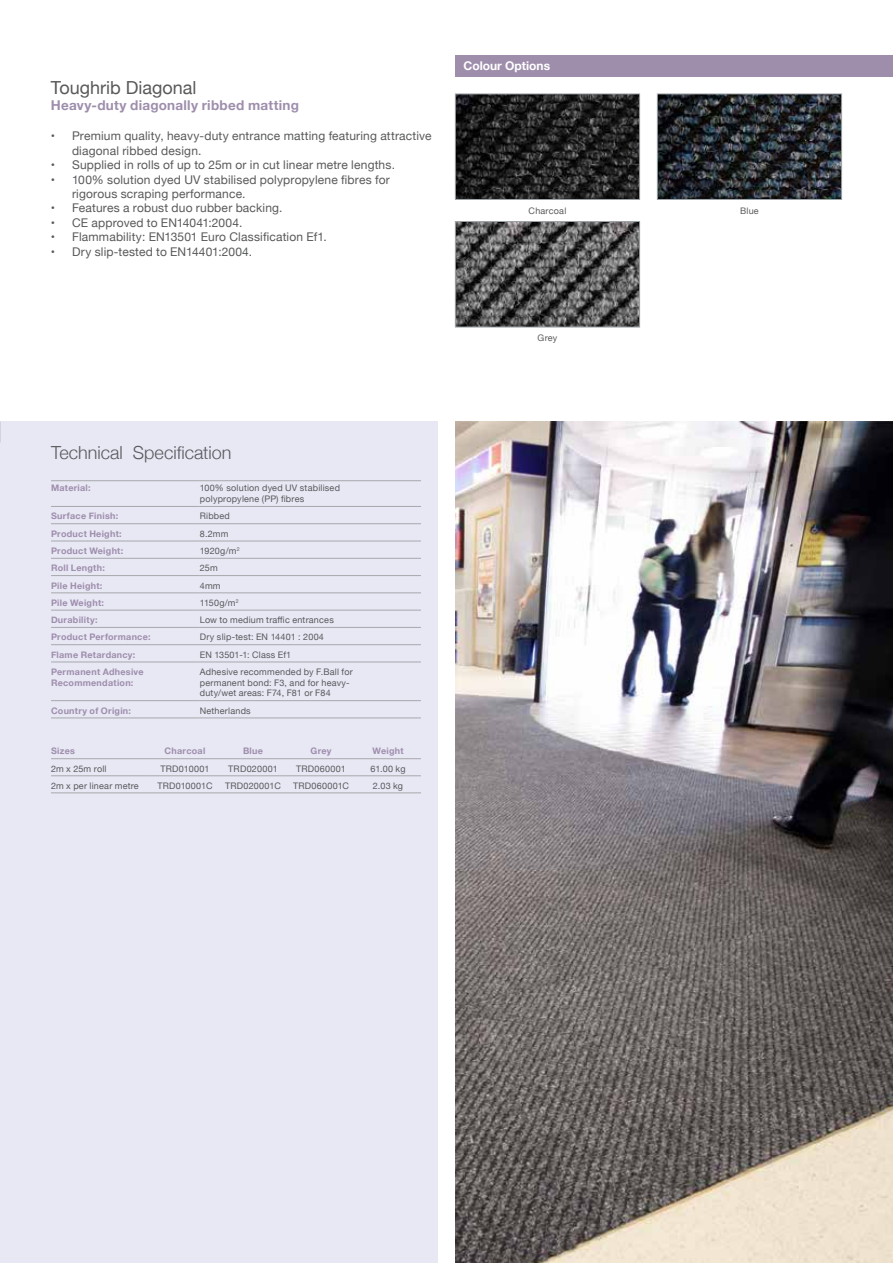
<style>
.page{position:relative;width:893px;height:1263px;background:#fff}
.page>*{position:absolute;margin:0;border:0;box-sizing:border-box;transform-origin:0 0}
.t1{font:300 18px "Helvetica Neue";color:#58595b}
.t2{font:18px "Helvetica Neue";color:#58595b}
.t3{font:700 13.5px "Helvetica Neue";letter-spacing:.02em;color:#9e8eac}
.t4{font:12px/14.4px "Helvetica Neue";letter-spacing:.015em;color:#58595b}
.t5{font:700 12px "Helvetica Neue";color:#fff}
.t6{font:9px/10.8px "Helvetica Neue";letter-spacing:.025em;color:#58595b}
.t7{font:700 9px/10.8px "Helvetica Neue";letter-spacing:.03em;color:#9e8eac}
</style>
<div class="page">
<div style="left:0;top:421px;width:438px;height:842px;background:#e8e7f4"></div>
<svg style="left:455px;top:93px;width:185px;height:107px;background:#262727"></svg>
<img style="left:455px;top:421px;width:438px;height:842px">
<svg style="left:455px;top:221px;width:185px;height:107px;background:#585859"></svg>
<svg style="left:657px;top:93px;width:185px;height:107px;background:#2c3035"></svg>
<hr style="left:51px;top:758px;width:100px;height:1px;background:#a7a9ac">
<hr style="left:151px;top:758px;width:68px;height:1px;background:#a7a9ac">
<hr style="left:219px;top:758px;width:68px;height:1px;background:#a7a9ac">
<hr style="left:287px;top:758px;width:68px;height:1px;background:#a7a9ac">
<hr style="left:355px;top:758px;width:66px;height:1px;background:#a7a9ac">
<hr style="left:51px;top:775px;width:100px;height:1px;background:#a7a9ac">
<hr style="left:151px;top:775px;width:68px;height:1px;background:#a7a9ac">
<hr style="left:219px;top:775px;width:68px;height:1px;background:#a7a9ac">
<hr style="left:287px;top:775px;width:68px;height:1px;background:#a7a9ac">
<hr style="left:355px;top:775px;width:66px;height:1px;background:#a7a9ac">
<hr style="left:51px;top:793px;width:100px;height:1px;background:#a7a9ac">
<hr style="left:151px;top:793px;width:68px;height:1px;background:#a7a9ac">
<hr style="left:219px;top:793px;width:68px;height:1px;background:#a7a9ac">
<hr style="left:287px;top:793px;width:68px;height:1px;background:#a7a9ac">
<hr style="left:355px;top:793px;width:66px;height:1px;background:#a7a9ac">
<div style="left:455px;top:55px;width:438px;height:22px;background:#9e8eac"></div>
<hr style="left:51px;top:480px;width:149px;height:1px;background:#a7a9ac">
<hr style="left:200px;top:480px;width:221px;height:1px;background:#a7a9ac">
<hr style="left:51px;top:506px;width:149px;height:1px;background:#a7a9ac">
<hr style="left:200px;top:506px;width:221px;height:1px;background:#a7a9ac">
<hr style="left:51px;top:523px;width:149px;height:1px;background:#a7a9ac">
<hr style="left:200px;top:523px;width:221px;height:1px;background:#a7a9ac">
<hr style="left:51px;top:541px;width:149px;height:1px;background:#a7a9ac">
<hr style="left:200px;top:541px;width:221px;height:1px;background:#a7a9ac">
<hr style="left:51px;top:558px;width:149px;height:1px;background:#a7a9ac">
<hr style="left:200px;top:558px;width:221px;height:1px;background:#a7a9ac">
<hr style="left:51px;top:575px;width:149px;height:1px;background:#a7a9ac">
<hr style="left:200px;top:575px;width:221px;height:1px;background:#a7a9ac">
<hr style="left:51px;top:593px;width:149px;height:1px;background:#a7a9ac">
<hr style="left:200px;top:593px;width:221px;height:1px;background:#a7a9ac">
<hr style="left:51px;top:610px;width:149px;height:1px;background:#a7a9ac">
<hr style="left:200px;top:610px;width:221px;height:1px;background:#a7a9ac">
<hr style="left:51px;top:627px;width:149px;height:1px;background:#a7a9ac">
<hr style="left:200px;top:627px;width:221px;height:1px;background:#a7a9ac">
<hr style="left:51px;top:644px;width:149px;height:1px;background:#a7a9ac">
<hr style="left:200px;top:644px;width:221px;height:1px;background:#a7a9ac">
<hr style="left:51px;top:662px;width:149px;height:1px;background:#a7a9ac">
<hr style="left:200px;top:662px;width:221px;height:1px;background:#a7a9ac">
<hr style="left:51px;top:700px;width:149px;height:1px;background:#a7a9ac">
<hr style="left:200px;top:700px;width:221px;height:1px;background:#a7a9ac">
<hr style="left:51px;top:718px;width:149px;height:1px;background:#a7a9ac">
<hr style="left:200px;top:718px;width:221px;height:1px;background:#a7a9ac">
<h1 class="t2" style="left:51px;top:74px;width:147px">Toughrib Diagonal</h1>
<h2 class="t3" style="left:51px;top:94px;width:250px">Heavy-duty diagonally ribbed matting</h2>
<h3 class="t4" style="left:72px;top:130px;width:361px;text-indent:-21px">• Premium quality, heavy-duty entrance matting featuring attractive diagonal ribbed design.</h3>
<h3 class="t4" style="left:51px;top:158px;width:346px">• Supplied in rolls of up to 25m or in cut linear metre lengths.</h3>
<h3 class="t4" style="left:72px;top:173px;width:319px;text-indent:-21px">• 100% solution dyed UV stabilised polypropylene fibres for rigorous scraping performance.</h3>
<h3 class="t4" style="left:51px;top:202px;width:233px">• Features a robust duo rubber backing.</h3>
<h3 class="t4" style="left:51px;top:216px;width:193px">• CE approved to EN14041:2004.</h3>
<h3 class="t4" style="left:51px;top:230px;width:278px">• Flammability: EN13501 Euro Classification Ef1.</h3>
<h3 class="t4" style="left:51px;top:245px;width:203px">• Dry slip-tested to EN14401:2004.</h3>
<h3 class="t5" style="left:463px;top:56px;width:88px">Colour Options</h3>
<p class="t6" style="left:529px;top:206px;width:39px">Charcoal</p>
<p class="t6" style="left:740px;top:206px;width:20px">Blue</p>
<p class="t6" style="left:538px;top:333px;width:21px">Grey</p>
<h1 class="t1" style="left:51px;top:438px;width:182px">Technical Specification</h1>
<p class="t7" style="left:51px;top:483px;width:41px">Material:</p>
<p class="t6" style="left:200px;top:483px;width:142px">100% solution dyed UV stabilised polypropylene (PP) fibres</p>
<p class="t7" style="left:51px;top:511px;width:69px">Surface Finish:</p>
<p class="t6" style="left:200px;top:511px;width:32px">Ribbed</p>
<p class="t7" style="left:51px;top:528px;width:72px">Product Height:</p>
<p class="t6" style="left:200px;top:529px;width:30px">8.2mm</p>
<p class="t7" style="left:51px;top:546px;width:74px">Product Weight:</p>
<p class="t6" style="left:200px;top:546px;width:41px">1920g/m<sup>2</sup></p>
<p class="t7" style="left:51px;top:563px;width:55px">Roll Length:</p>
<p class="t6" style="left:200px;top:563px;width:19px">25m</p>
<p class="t7" style="left:51px;top:580px;width:53px">Pile Height:</p>
<p class="t6" style="left:200px;top:580px;width:22px">4mm</p>
<p class="t7" style="left:51px;top:597px;width:54px">Pile Weight:</p>
<p class="t6" style="left:200px;top:598px;width:40px">1150g/m<sup>2</sup></p>
<p class="t7" style="left:51px;top:615px;width:48px">Durability:</p>
<p class="t6" style="left:200px;top:615px;width:136px">Low to medium traffic entrances</p>
<p class="t7" style="left:51px;top:632px;width:101px">Product Performance:</p>
<p class="t6" style="left:200px;top:632px;width:126px">Dry slip-test: EN 14401 : 2004</p>
<p class="t7" style="left:51px;top:649px;width:86px">Flame Retardancy:</p>
<p class="t6" style="left:200px;top:649px;width:93px">EN 13501-1: Class Ef1</p>
<p class="t7" style="left:51px;top:667px;width:94px">Permanent Adhesive<br>Recommendation:</p>
<p class="t6" style="left:200px;top:667px;width:154px">Adhesive recommended by F.Ball for permanent bond: F3, and for heavy&shy;duty/wet areas: F74, F81 or F84</p>
<p class="t7" style="left:51px;top:705px;width:81px">Country of Origin:</p>
<p class="t6" style="left:200px;top:705px;width:52px">Netherlands</p>
<p class="t7" style="left:51px;top:746px;width:25px">Sizes</p>
<p class="t7" style="left:165px;top:746px;width:42px">Charcoal</p>
<p class="t7" style="left:243px;top:746px;width:22px">Blue</p>
<p class="t7" style="left:311px;top:746px;width:22px">Grey</p>
<p class="t7" style="left:372px;top:746px;width:33px">Weight</p>
<p class="t6" style="left:51px;top:763px;width:57px">2m x 25m roll</p>
<p class="t6" style="left:160px;top:763px;width:50px">TRD010001</p>
<p class="t6" style="left:228px;top:763px;width:51px">TRD020001</p>
<p class="t6" style="left:296px;top:763px;width:51px">TRD060001</p>
<p class="t6" style="left:370px;top:763px;width:36px">61.00 kg</p>
<p class="t6" style="left:51px;top:780px;width:89px">2m x per linear metre</p>
<p class="t6" style="left:157px;top:780px;width:57px">TRD010001C</p>
<p class="t6" style="left:225px;top:780px;width:57px">TRD020001C</p>
<p class="t6" style="left:293px;top:780px;width:57px">TRD060001C</p>
<p class="t6" style="left:373px;top:780px;width:32px">2.03 kg</p>
</div>
